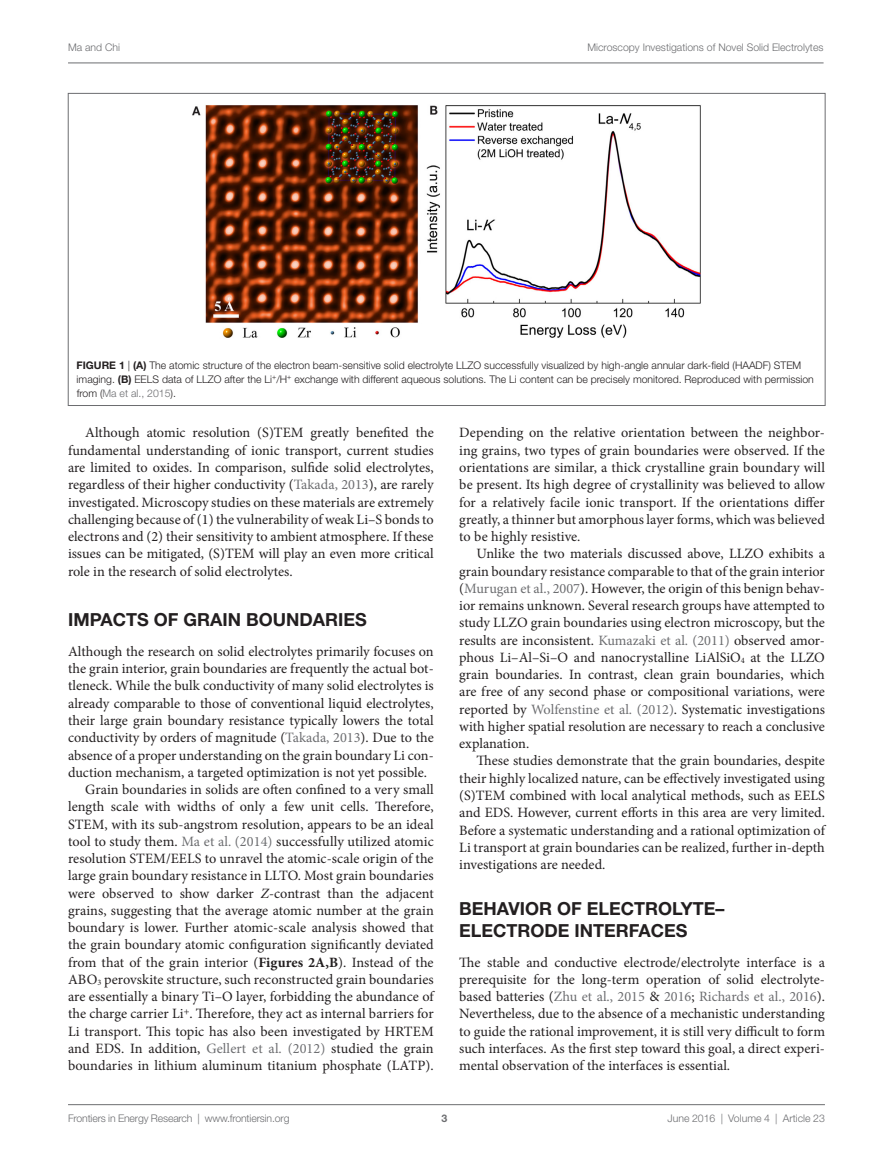
<style>
.page{position:relative;width:893px;height:1170px;background:#fff}
.page>*{position:absolute;margin:0;border:0;box-sizing:border-box;transform-origin:0 0}
.t1{font:700 18px/21px "Helvetica Neue LT Std";color:#231f20}
.t2{font:14.25px/17.2px "Minion Pro";color:#231f20;text-align:justify}
.t3{font:300 10.5px/14.2px "Helvetica Neue LT Std";color:#231f20}
.t4{font:300 10.5px "Helvetica Neue LT Std";color:#6c6d70}
.t5{font:700 10.5px "Helvetica Neue LT Std";color:#6c6d70}
.s1{font-weight:700}
.s2{color:#6c6d70}
.s3{font-style:italic}
</style>
<div class="page">
<img style="left:192px;top:105px;width:509px;height:233px">
<hr style="left:68px;top:1104px;width:757px;height:1px;background:#6c6d70">
<hr style="left:68px;top:63px;width:756px;height:1px;background:#6c6d70">
<p class="t4" style="left:68px;top:41px;width:54px">Ma and Chi</p>
<p class="t4" style="left:587px;top:41px;width:238px">Microscopy Investigations of Novel Solid Electrolytes</p>
<p class="t3" style="left:77px;top:357px;width:739px"><span class="s1">FIGURE 1</span> | <span class="s1">(A)</span> The atomic structure of the electron beam-sensitive solid electrolyte LLZO successfully visualized by high-angle annular dark-field (HAADF) STEM imaging. <span class="s1">(B)</span> EELS data of LLZO after the Li<sup>+</sup>/H<sup>+</sup> exchange with different aqueous solutions. The Li content can be precisely monitored. Reproduced with permission from (<span class="s2">Ma et al., 2015</span>).</p>
<p class="t2" style="left:68px;top:424px;width:367px;text-indent:17px">Although atomic resolution (S)TEM greatly benefited the fundamental understanding of ionic transport, current studies are limited to oxides. In comparison, sulfide solid electrolytes, regardless of their higher conductivity (<span class="s2">Takada, 2013</span>), are rarely investigated. Microscopy studies on these materials are extremely challenging because of (1) the vulnerability of weak Li–S bonds to electrons and (2) their sensitivity to ambient atmosphere. If these issues can be mitigated, (S)TEM will play an even more critical role in the research of solid electrolytes.</p>
<p class="t1" style="left:68px;top:608px;width:300px">IMPACTS OF GRAIN BOUNDARIES</p>
<p class="t2" style="left:68px;top:642px;width:367px">Although the research on solid electrolytes primarily focuses on</p>
<p class="t2" style="left:68px;top:660px;width:367px">the grain interior, grain boundaries are frequently the actual bot-</p>
<p class="t2" style="left:68px;top:677px;width:367px">tleneck. While the bulk conductivity of many solid electrolytes is</p>
<p class="t2" style="left:68px;top:694px;width:367px">already comparable to those of conventional liquid electrolytes,</p>
<p class="t2" style="left:68px;top:711px;width:367px">their large grain boundary resistance typically lowers the total</p>
<p class="t2" style="left:68px;top:729px;width:367px">conductivity by orders of magnitude (<span class="s2">Takada, 2013</span>). Due to the</p>
<p class="t2" style="left:68px;top:746px;width:367px">absence of a proper understanding on the grain boundary Li con-</p>
<p class="t2" style="left:68px;top:763px;width:360px">duction mechanism, a targeted optimization is not yet possible.</p>
<p class="t2" style="left:85px;top:780px;width:350px">Grain boundaries in solids are often confined to a very small</p>
<p class="t2" style="left:68px;top:798px;width:367px">length scale with widths of only a few unit cells. Therefore,</p>
<p class="t2" style="left:68px;top:815px;width:367px">STEM, with its sub-angstrom resolution, appears to be an ideal</p>
<p class="t2" style="left:68px;top:832px;width:367px">tool to study them. <span class="s2">Ma et al. (2014)</span> successfully utilized atomic</p>
<p class="t2" style="left:68px;top:849px;width:367px">resolution STEM/EELS to unravel the atomic-scale origin of the</p>
<p class="t2" style="left:68px;top:867px;width:367px">large grain boundary resistance in LLTO. Most grain boundaries</p>
<p class="t2" style="left:68px;top:884px;width:367px">were observed to show darker <span class="s3">Z-</span>contrast than the adjacent</p>
<p class="t2" style="left:68px;top:901px;width:367px">grains, suggesting that the average atomic number at the grain</p>
<p class="t2" style="left:68px;top:919px;width:367px">boundary is lower. Further atomic-scale analysis showed that</p>
<p class="t2" style="left:68px;top:936px;width:367px">the grain boundary atomic configuration significantly deviated</p>
<p class="t2" style="left:68px;top:953px;width:367px">from that of the grain interior (<span class="s1">Figures 2A,B</span>). Instead of the</p>
<p class="t2" style="left:68px;top:970px;width:367px">ABO<sub>3</sub> perovskite structure, such reconstructed grain boundaries</p>
<p class="t2" style="left:68px;top:987px;width:367px">are essentially a binary Ti–O layer, forbidding the abundance of</p>
<p class="t2" style="left:68px;top:1005px;width:367px">the charge carrier Li<sup>+</sup>. Therefore, they act as internal barriers for</p>
<p class="t2" style="left:68px;top:1022px;width:367px">Li transport. This topic has also been investigated by HRTEM</p>
<p class="t2" style="left:68px;top:1039px;width:367px">and EDS. In addition, <span class="s2">Gellert et al. (2012)</span> studied the grain</p>
<p class="t2" style="left:68px;top:1056px;width:367px">boundaries in lithium aluminum titanium phosphate (LATP).</p>
<p class="t2" style="left:459px;top:424px;width:367px">Depending on the relative orientation between the neighbor&shy;ing grains, two types of grain boundaries were observed. If the orientations are similar, a thick crystalline grain boundary will be present. Its high degree of crystallinity was believed to allow for a relatively facile ionic transport. If the orientations differ greatly, a thinner but amorphous layer forms, which was believed to be highly resistive.</p>
<p class="t2" style="left:459px;top:545px;width:367px;text-indent:17px">Unlike the two materials discussed above, LLZO exhibits a grain boundary resistance comparable to that of the grain interior (<span class="s2">Murugan et al., 2007</span>). However, the origin of this benign behav&shy;ior remains unknown. Several research groups have attempted to study LLZO grain boundaries using electron microscopy, but the results are inconsistent. <span class="s2">Kumazaki et al. (2011)</span> observed amor&shy;phous Li–Al–Si–O and nanocrystalline LiAlSiO<sub>4</sub> at the LLZO grain boundaries. In contrast, clean grain boundaries, which are free of any second phase or compositional variations, were reported by <span class="s2">Wolfenstine et al. (2012)</span>. Systematic investigations with higher spatial resolution are necessary to reach a conclusive explanation.</p>
<p class="t2" style="left:459px;top:752px;width:367px;text-indent:17px">These studies demonstrate that the grain boundaries, despite their highly localized nature, can be effectively investigated using (S)TEM combined with local analytical methods, such as EELS and EDS. However, current efforts in this area are very limited.<br>Before a systematic understanding and a rational optimization of Li transport at grain boundaries can be realized, further in-depth investigations are needed.</p>
<p class="t1" style="left:459px;top:898px;width:267px">BEHAVIOR OF ELECTROLYTE–<br>ELECTRODE INTERFACES</p>
<p class="t2" style="left:459px;top:953px;width:367px">The stable and conductive electrode/electrolyte interface is a prerequisite for the long-term operation of solid electrolyte&shy;based batteries (<span class="s2">Zhu et al., 2015</span> &amp; <span class="s2">2016</span>; <span class="s2">Richards et al., 2016</span>).<br>Nevertheless, due to the absence of a mechanistic understanding to guide the rational improvement, it is still very difficult to form such interfaces. As the first step toward this goal, a direct experi&shy;mental observation of the interfaces is essential.</p>
<p class="t4" style="left:68px;top:1111px;width:223px">Frontiers in Energy Research | www.frontiersin.org</p>
<p class="t4" style="left:667px;top:1111px;width:159px">June 2016 | Volume 4 | Article 23</p>
<p class="t5" style="left:441px;top:1111px;width:7px">3</p>
</div>
